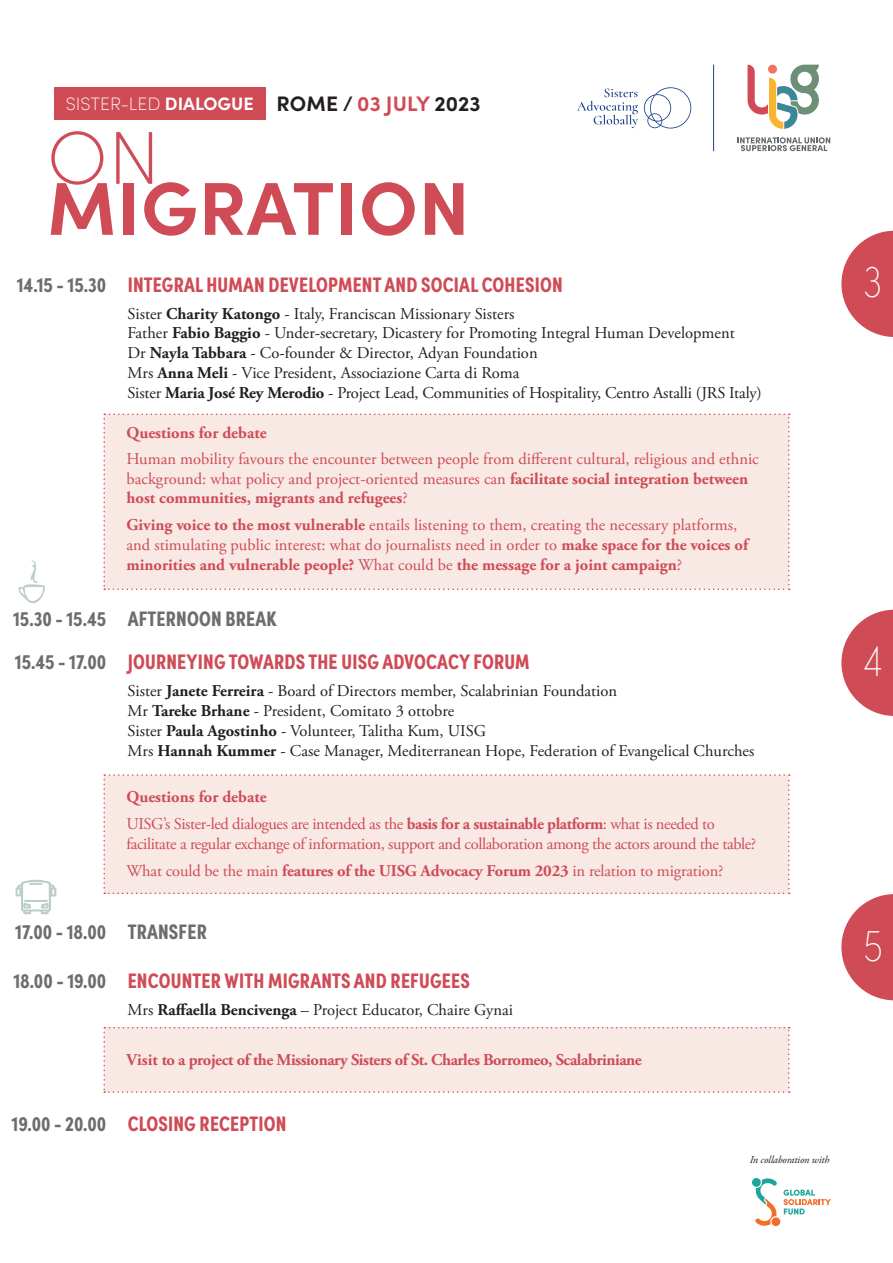
<style>
.page{position:relative;width:893px;height:1263px;background:#fff}
.page>*{position:absolute;margin:0;border:0;box-sizing:border-box;transform-origin:0 0}
.t1{font:700 75px "Sofia Pro";letter-spacing:.01em;color:#cf4b56}
.t2{font:200 75px "Sofia Pro";color:#cf4b56}
.t3{font:200 45px "Sofia Pro Condensed";color:#fff}
.t4{font:700 21px "Sofia Pro Condensed";letter-spacing:.01em;color:#cf4b56}
.t5{font:700 21px "Sofia Pro Condensed";color:#6c6d70}
.t6{font:700 21px "Sofia Pro";letter-spacing:.005em;color:#231f20}
.t7{font:200 18px "Sofia Pro";color:#fff}
.t8{font:16.5px "Adobe Garamond Pro";color:#231f20}
.t9{font:16.5px/19.8px "Adobe Garamond Pro";letter-spacing:-.005em;color:#cf4b56}
.t10{font:16.5px/27px "Adobe Garamond Pro";letter-spacing:-.025em;color:#cf4b56}
.t11{font:700 16.5px/19.8px "Adobe Garamond Pro";color:#cf4b56}
.t12{font:700 16.5px "Adobe Garamond Pro";letter-spacing:-.025em;color:#cf4b56}
.t13{font:italic 10.5px "Adobe Garamond Pro";letter-spacing:-.01em;color:#231f20}
.s1{color:#cf4b56}
.s2{font-weight:700}
.s3{font-weight:400}
</style>
<div class="page">
<div style="left:54px;top:87px;width:212px;height:33px;background:#cf4b56"></div>
<svg style="left:752px;top:1178px;width:79px;height:49px"></svg>
<div style="left:103px;top:1027px;width:687px;height:66px;background:#f8e9e5"></div>
<svg style="left:841px;top:231px;width:52px;height:106px"></svg>
<svg style="left:841px;top:894px;width:52px;height:106px"></svg>
<div style="left:103px;top:414px;width:687px;height:176px;background:#f8e9e5"></div>
<svg style="left:841px;top:610px;width:52px;height:106px"></svg>
<svg style="left:18px;top:560px;width:27px;height:44px"></svg>
<div style="left:103px;top:774px;width:687px;height:120px;background:#f8e9e5"></div>
<svg style="left:15px;top:879px;width:42px;height:36px"></svg>
<svg style="left:644px;top:87px;width:47px;height:41px"></svg>
<svg style="left:577px;top:89px;width:61px;height:39px"></svg>
<hr style="left:713px;top:65px;width:1px;height:86px;background:#1d4388">
<svg style="left:748px;top:65px;width:71px;height:64px"></svg>
<div style="left:768px;top:65px;width:9px;height:9px;background:#f37463;border-radius:50%"></div>
<svg style="left:737px;top:137px;width:93px;height:14px"></svg>
<p class="t6" style="left:276px;top:87px;width:206px">ROME / <span class="s1">03 JULY</span> 2023</p>
<p class="t7" style="left:66px;top:91px;width:189px">SISTER-LED <span class="s2">DIALOGUE</span></p>
<p class="t2" style="left:47px;top:104px;width:115px">ON</p>
<p class="t1" style="left:47px;top:151px;width:424px">MIGRATION</p>
<p class="t5" style="left:17px;top:268px;width:91px">14.15 - 15.30</p>
<p class="t3" style="left:864px;top:249px;width:20px">3</p>
<p class="t4" style="left:128px;top:268px;width:436px">INTEGRAL HUMAN DEVELOPMENT AND SOCIAL COHESION</p>
<p class="t8" style="left:128px;top:303px;width:388px">Sister <span class="s2">Charity Katongo</span> - Italy, Franciscan Missionary Sisters</p>
<p class="t8" style="left:128px;top:323px;width:609px">Father <span class="s2">Fabio Baggio</span> - Under-secretary, Dicastery for Promoting Integral Human Development</p>
<p class="t8" style="left:128px;top:343px;width:412px">Dr <span class="s2">Nayla Tabbara</span> - Co-founder &amp; Director, Adyan Foundation</p>
<p class="t8" style="left:128px;top:363px;width:393px">Mrs <span class="s2">Anna Meli</span> - Vice President, Associazione Carta di Roma</p>
<p class="t8" style="left:128px;top:383px;width:636px">Sister <span class="s2">Maria José Rey Merodio</span> - Project Lead, Communities of Hospitality, Centro Astalli (JRS Italy)</p>
<p class="t9" style="left:126px;top:421px;width:634px;line-height:25.5px"><span class="s2">Questions for debate<br></span>Human mobility favours the encounter between people from different cultural, religious and ethnic</p>
<p class="t11" style="left:126px;top:469px;width:623px"><span class="s3">background: what policy and project-oriented measures can</span> facilitate social integration between host communities, migrants and refugees<span class="s3">?</span></p>
<p class="t9" style="left:126px;top:516px;width:623px"><span class="s2">Giving voice to the most vulnerable</span> entails listening to them, creating the necessary platforms, and stimulating public interest: what do journalists need in order to <span class="s2">make space for the voices of minorities and vulnerable people?</span> What could be <span class="s2">the message for a joint campaign</span>?</p>
<p class="t5" style="left:13px;top:603px;width:95px">15.30 - 15.45</p>
<p class="t5" style="left:128px;top:603px;width:150px">AFTERNOON BREAK</p>
<p class="t5" style="left:15px;top:646px;width:93px">15.45 - 17.00</p>
<p class="t4" style="left:128px;top:646px;width:403px">JOURNEYING TOWARDS THE UISG ADVOCACY FORUM</p>
<p class="t8" style="left:128px;top:681px;width:491px">Sister <span class="s2">Janete Ferreira</span> - Board of Directors member, Scalabrinian Foundation</p>
<p class="t8" style="left:128px;top:701px;width:328px">Mr <span class="s2">Tareke Brhane</span> - President, Comitato 3 ottobre</p>
<p class="t8" style="left:128px;top:721px;width:360px">Sister <span class="s2">Paula Agostinho</span> - Volunteer, Talitha Kum, UISG</p>
<p class="t8" style="left:128px;top:741px;width:628px">Mrs <span class="s2">Hannah Kummer</span> - Case Manager, Mediterranean Hope, Federation of Evangelical Churches</p>
<p class="t10" style="left:126px;top:784px;width:590px"><span class="s2">Questions for debate<br></span>UISG’s Sister-led dialogues are intended as the <span class="s2">basis for a sustainable platform</span>: what is needed to</p>
<p class="t10" style="left:126px;top:831px;width:631px">facilitate a regular exchange of information, support and collaboration among the actors around the table?<br>What could be the main <span class="s2">features of the UISG Advocacy Forum 2023</span> in relation to migration?</p>
<p class="t5" style="left:15px;top:916px;width:93px">17.00 - 18.00</p>
<p class="t5" style="left:128px;top:916px;width:81px">TRANSFER</p>
<p class="t5" style="left:13px;top:964px;width:94px">18.00 - 19.00</p>
<p class="t4" style="left:128px;top:964px;width:344px">ENCOUNTER WITH MIGRANTS AND REFUGEES</p>
<p class="t8" style="left:128px;top:1000px;width:387px">Mrs <span class="s2">Raffaella Bencivenga</span> – Project Educator, Chaire Gynai</p>
<p class="t12" style="left:126px;top:1050px;width:517px">Visit to a project of the Missionary Sisters of St. Charles Borromeo, Scalabriniane</p>
<p class="t5" style="left:12px;top:1108px;width:96px">19.00 - 20.00</p>
<p class="t4" style="left:128px;top:1108px;width:160px">CLOSING RECEPTION</p>
<p class="t13" style="left:750px;top:1153px;width:81px">In collaboration with</p>
<p class="t3" style="left:864px;top:628px;width:20px">4</p>
<p class="t3" style="left:864px;top:913px;width:20px">5</p>
</div>
